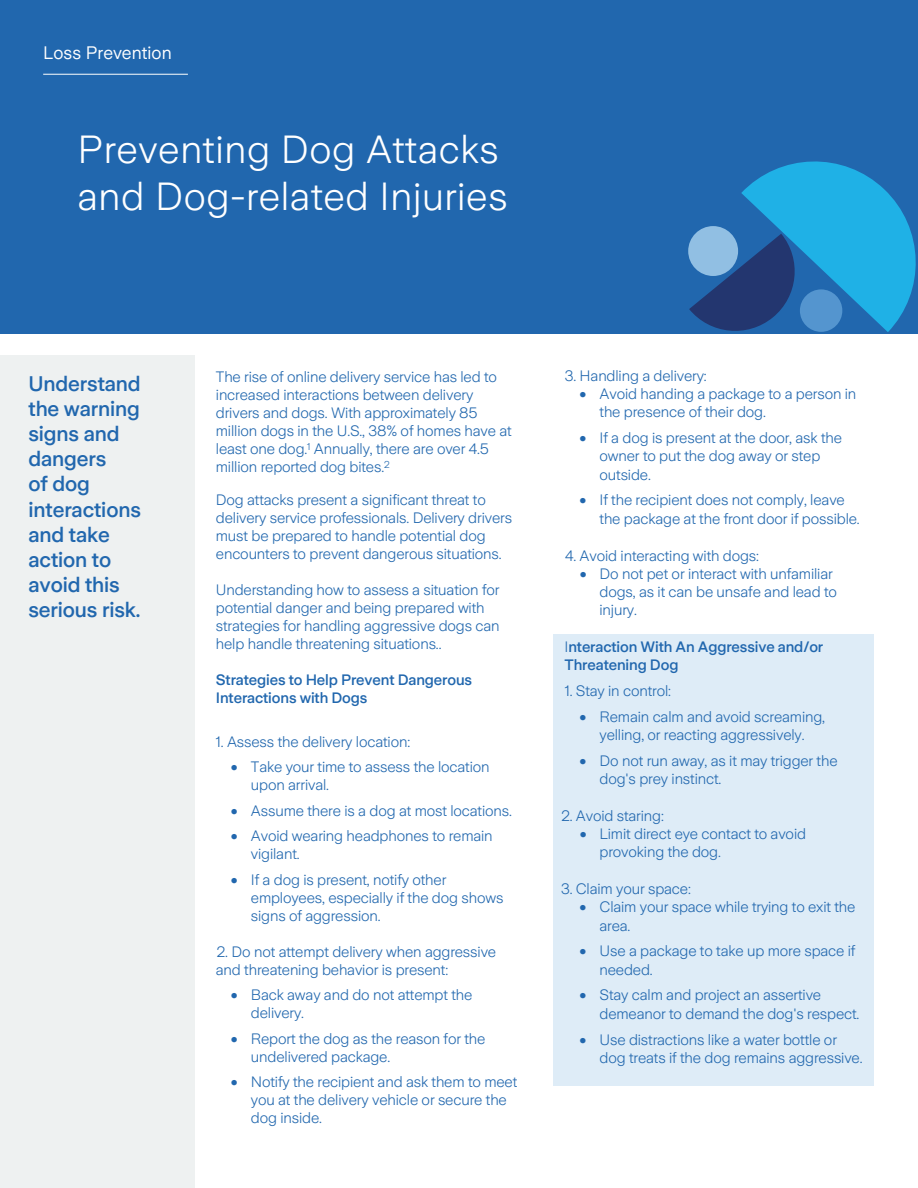
<style>
.page{position:relative;width:918px;height:1188px;background:#fff}
.page>*{position:absolute;margin:0;border:0;box-sizing:border-box;transform-origin:0 0}
.t1{font:300 39px/46.8px "Zurich Sans";letter-spacing:.015em;color:#fff}
.t2{font:500 21px/25.2px "Zurich Sans";letter-spacing:-.005em;color:#2167ae}
.t3{font:18px "Zurich Sans";color:#fff}
.t4{font:300 15px/18px "Zurich Sans";letter-spacing:-.01em;color:#2167ae}
.t5{font:500 15px/18.3px "Zurich Sans";letter-spacing:-.01em;color:#2167ae}
.s1{font-weight:300}
</style>
<div class="page">
<div style="left:0;top:0;width:918px;height:335px;background:#2167ae"></div>
<div style="left:0;top:355px;width:195px;height:833px;background:#eef1f1"></div>
<svg style="left:687px;top:161px;width:231px;height:174px"></svg>
<div style="left:688px;top:226px;width:50px;height:50px;background:#91bfe3;border-radius:50%"></div>
<div style="left:800px;top:289px;width:42px;height:43px;background:#5495cf;border-radius:50%"></div>
<hr style="left:43px;top:74px;width:145px;height:1px;background:#fff">
<div style="left:553px;top:634px;width:321px;height:452px;background:#deecf7"></div>
<p class="t3" style="left:43px;top:43px;width:130px">Loss Prevention</p>
<h1 class="t1" style="left:78px;top:127px;width:432px">Preventing Dog Attacks and Dog-related Injuries</h1>
<h2 class="t2" style="left:29px;top:371px;width:114px">Understand the warning signs and dangers<br>of dog interactions and take action to avoid this serious risk.</h2>
<p class="t4" style="left:216px;top:368px;width:297px">The rise of online delivery service has led to increased interactions between delivery drivers and dogs. With approximately 85 million dogs in the U.S., 38% of homes have at least one dog.<sup>1</sup> Annually, there are over 4.5 million reported dog bites.<sup>2</sup></p>
<p class="t4" style="left:216px;top:491px;width:298px">Dog attacks present a significant threat to delivery service professionals. Delivery drivers must be prepared to handle potential dog encounters to prevent dangerous situations.</p>
<p class="t4" style="left:216px;top:581px;width:285px">Understanding how to assess a situation for potential danger and being prepared with strategies for handling aggressive dogs can help handle threatening situations..</p>
<p class="t5" style="left:216px;top:672px;width:258px">Strategies to Help Prevent Dangerous<br>Interactions with Dogs</p>
<p class="t4" style="left:216px;top:733px;width:196px">1. Assess the delivery location:</p>
<p class="t4" style="left:251px;top:758px;width:240px;text-indent:-20px">• Take your time to assess the location upon arrival.</p>
<p class="t4" style="left:231px;top:802px;width:283px">• Assume there is a dog at most locations.</p>
<p class="t4" style="left:251px;top:827px;width:243px;text-indent:-20px">• Avoid wearing headphones to remain vigilant.</p>
<p class="t4" style="left:251px;top:871px;width:254px;text-indent:-20px">• If a dog is present, notify other employees, especially if the dog shows signs of aggression.</p>
<p class="t4" style="left:216px;top:943px;width:282px">2. Do not attempt delivery when aggressive and threatening behavior is present:</p>
<p class="t4" style="left:251px;top:986px;width:223px;text-indent:-20px">• Back away and do not attempt the delivery.</p>
<p class="t4" style="left:251px;top:1030px;width:236px;text-indent:-20px">• Report the dog as the reason for the undelivered package.</p>
<p class="t4" style="left:251px;top:1073px;width:268px;text-indent:-20px">• Notify the recipient and ask them to meet you at the delivery vehicle or secure the dog inside.</p>
<p class="t4" style="left:565px;top:367px;width:143px">3. Handling a delivery:</p>
<p class="t4" style="left:600px;top:385px;width:258px;text-indent:-20px">• Avoid handing a package to a person in the presence of their dog.</p>
<p class="t4" style="left:600px;top:429px;width:244px;text-indent:-20px">• If a dog is present at the door, ask the owner to put the dog away or step outside.</p>
<p class="t4" style="left:600px;top:491px;width:262px;text-indent:-20px">• If the recipient does not comply, leave the package at the front door if possible.</p>
<p class="t4" style="left:565px;top:547px;width:195px">4. Avoid interacting with dogs:</p>
<p class="t4" style="left:600px;top:564px;width:239px;text-indent:-20px">• Do not pet or interact with unfamiliar dogs, as it can be unsafe and lead to injury.</p>
<p class="t5" style="left:565px;top:638px;width:260px"><span class="s1">I</span>nteraction With An Aggressive and/or<br>Threatening Dog</p>
<p class="t4" style="left:565px;top:682px;width:108px">1. Stay in control:</p>
<p class="t4" style="left:580px;top:708px;width:247px;text-align:center">• Remain calm and avoid screaming, yelling, or reacting aggressively.</p>
<p class="t4" style="left:600px;top:752px;width:240px;text-indent:-20px">• Do not run away, as it may trigger the dog's prey instinct.</p>
<p class="t4" style="left:561px;top:807px;width:104px">2. Avoid staring:</p>
<p class="t4" style="left:600px;top:825px;width:208px;text-indent:-20px">• Limit direct eye contact to avoid provoking the dog.</p>
<p class="t4" style="left:561px;top:880px;width:131px">3. Claim your space:</p>
<p class="t4" style="left:600px;top:898px;width:257px;text-indent:-20px">• Claim your space while trying to exit the area.</p>
<p class="t4" style="left:600px;top:942px;width:257px;text-indent:-20px">• Use a package to take up more space if needed.</p>
<p class="t4" style="left:600px;top:986px;width:261px;text-indent:-20px">• Stay calm and project an assertive demeanor to demand the dog's respect.</p>
<p class="t4" style="left:600px;top:1030px;width:265px;text-indent:-20px">• Use distractions like a water bottle or dog treats if the dog remains aggressive.</p>
</div>
